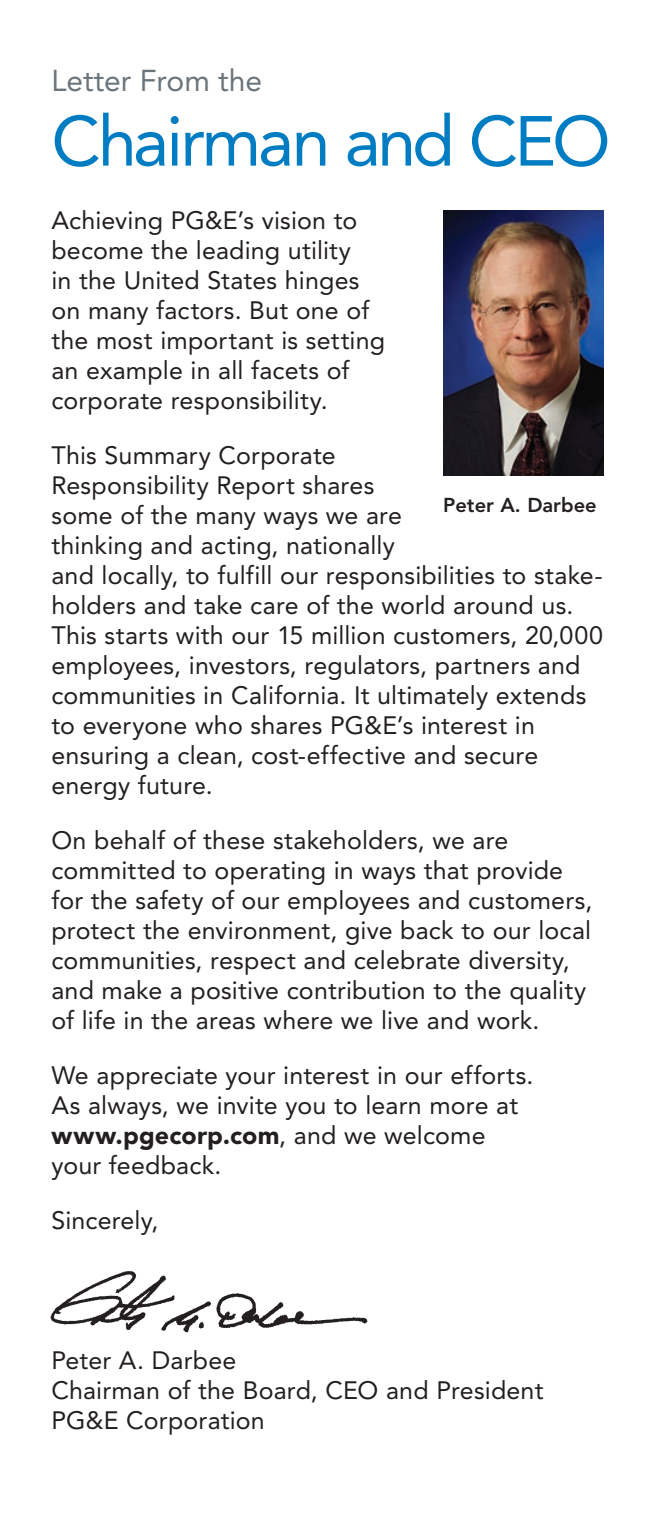
<style>
.page{position:relative;width:653px;height:1530px;background:#fff}
.page>*{position:absolute;margin:0;border:0;box-sizing:border-box;transform-origin:0 0}
.t1{font:70px "Avenir";letter-spacing:-.05em;color:#007cc2}
.t2{font:30px "Avenir";color:#6a747b}
.t3{font:25px/30px "Avenir";letter-spacing:.005em;color:#231f20}
.t4{font:800 20px "Avenir";color:#231f20}
.s1{font-weight:900}
</style>
<div class="page">
<img style="left:50px;top:1271px;width:318px;height:62px">
<img style="left:443px;top:210px;width:160px;height:265px">
<p class="t2" style="left:51px;top:63px;width:212px">Letter From the</p>
<h1 class="t1" style="left:51px;top:101px;width:560px">Chairman and CEO</h1>
<p class="t3" style="left:51px;top:206px;width:335px">Achieving PG&amp;E’s vision to become the leading utility<br>in the United States hinges on many factors. But one of the most important is setting an example in all facets of corporate responsibility.</p>
<p class="t3" style="left:51px;top:441px;width:553px">This Summary Corporate<br>Responsibility Report shares<br>some of the many ways we are<br>thinking and acting, nationally<br>and locally, to fulfill our responsibilities to stake&shy;holders and take care of the world around us.<br>This starts with our 15 million customers, 20,000 employees, investors, regulators, partners and communities in California. It ultimately extends to everyone who shares PG&amp;E’s interest in ensuring a clean, cost-effective and secure energy future.</p>
<p class="t3" style="left:51px;top:826px;width:542px">On behalf of these stakeholders, we are committed to operating in ways that provide for the safety of our employees and customers, protect the environment, give back to our local communities, respect and celebrate diversity, and make a positive contribution to the quality of life in the areas where we live and work.</p>
<p class="t3" style="left:51px;top:1061px;width:483px">We appreciate your interest in our efforts.<br>As always, we invite you to learn more at <span class="s1">www.pgecorp.com</span>, and we welcome your feedback.</p>
<p class="t3" style="left:51px;top:1206px;width:109px">Sincerely,</p>
<p class="t4" style="left:443px;top:493px;width:155px">Peter A. Darbee</p>
<p class="t3" style="left:51px;top:1346px;width:493px">Peter A. Darbee<br>Chairman of the Board, CEO and President<br>PG&amp;E Corporation</p>
</div>
